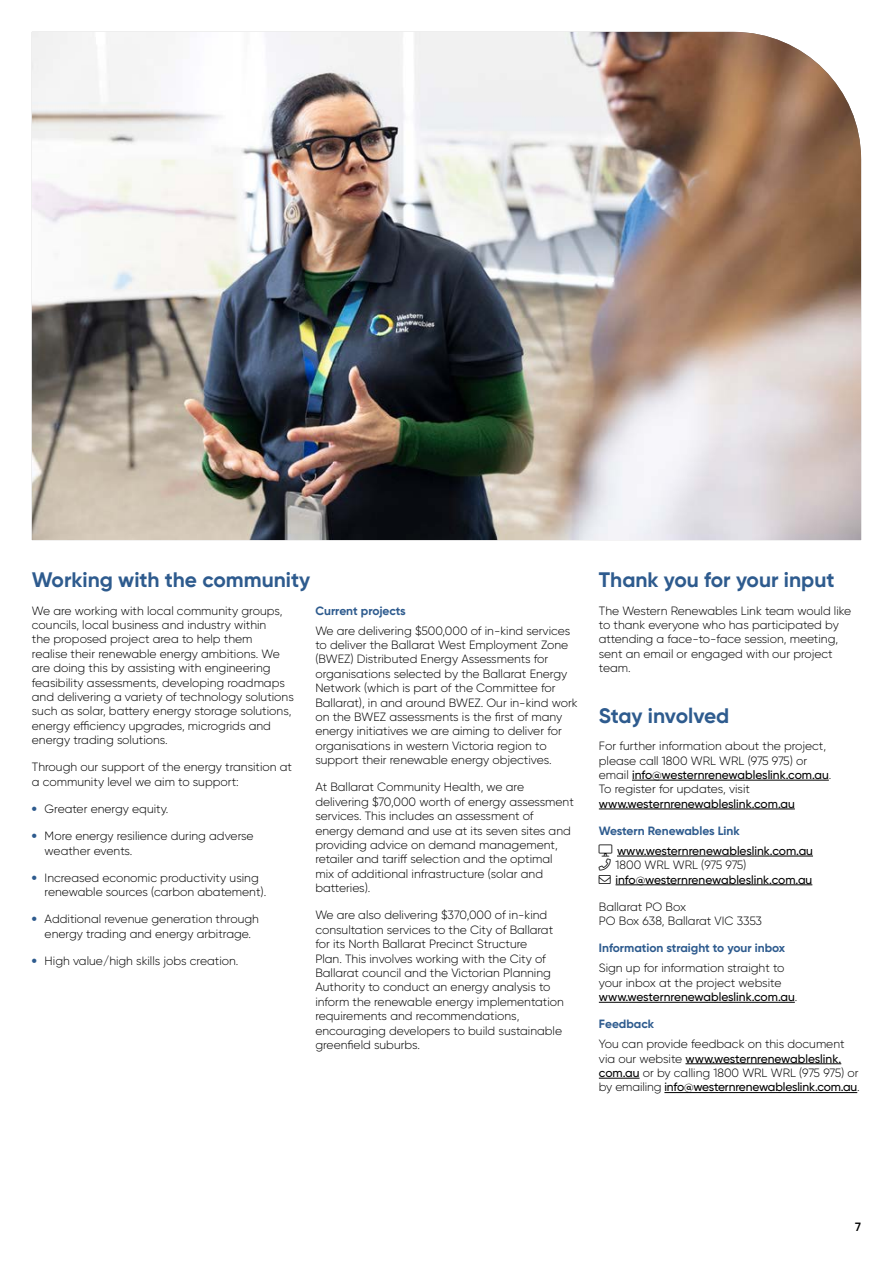
<style>
.page{position:relative;width:893px;height:1263px;background:#fff}
.page>*{position:absolute;margin:0;border:0;box-sizing:border-box;transform-origin:0 0}
.t1{font:700 21px "Gilroy";color:#2e5b8e}
.t2{font:300 12px/14.4px "Gilroy";color:#000}
.t3{font:500 12px "Gilroy";color:#000}
.t4{font:700 12px "Gilroy";color:#2e5b8e}
.t5{font:600 12px "Gilroy";color:#000}
.s1{font-weight:800;color:#2e5b8e}
.s2{font-weight:500}
</style>
<div class="page">
<hr style="left:632px;top:780px;width:197px;height:1px;background:#000">
<hr style="left:599px;top:809px;width:196px;height:1px;background:#000">
<hr style="left:617px;top:856px;width:196px;height:1px;background:#000">
<hr style="left:616px;top:884px;width:196px;height:1px;background:#000">
<hr style="left:599px;top:1002px;width:196px;height:1px;background:#000">
<hr style="left:685px;top:1063px;width:156px;height:1px;background:#000">
<hr style="left:599px;top:1078px;width:40px;height:1px;background:#000">
<hr style="left:664px;top:1092px;width:193px;height:1px;background:#000">
<img style="left:32px;top:32px;width:829px;height:508px">
<h1 class="t1" style="left:32px;top:567px;width:280px">Working with the community</h1>
<p class="t2" style="left:32px;top:603px;width:263px">We are working with local community groups, councils, local business and industry within<br>the proposed project area to help them<br>realise their renewable energy ambitions. We are doing this by assisting with engineering feasibility assessments, developing roadmaps and delivering a variety of technology solutions such as solar, battery energy storage solutions, energy efficiency upgrades, microgrids and energy trading solutions.</p>
<p class="t2" style="left:32px;top:760px;width:262px">Through our support of the energy transition at a community level we aim to support:</p>
<p class="t2" style="left:32px;top:801px;width:138px"><span class="s1">•</span> Greater energy equity.</p>
<p class="t2" style="left:45px;top:829px;width:210px;text-indent:-13px"><span class="s1">•</span> More energy resilience during adverse weather events.</p>
<p class="t2" style="left:45px;top:870px;width:223px;text-indent:-13px"><span class="s1">•</span> Increased economic productivity using renewable sources (carbon abatement).</p>
<p class="t2" style="left:32px;top:912px;width:229px;text-align:center"><span class="s1">•</span> Additional revenue generation through energy trading and energy arbitrage.</p>
<p class="t2" style="left:32px;top:953px;width:208px"><span class="s1">•</span> High value/high skills jobs creation.</p>
<p class="t4" style="left:315px;top:603px;width:92px">Current projects</p>
<p class="t2" style="left:315px;top:623px;width:264px">We are delivering $500,000 of in-kind services to deliver the Ballarat West Employment Zone (BWEZ) Distributed Energy Assessments for organisations selected by the Ballarat Energy Network (which is part of the Committee for Ballarat), in and around BWEZ. Our in-kind work on the BWEZ assessments is the first of many energy initiatives we are aiming to deliver for organisations in western Victoria region to support their renewable energy objectives.</p>
<p class="t2" style="left:315px;top:780px;width:260px">At Ballarat Community Health, we are delivering $70,000 worth of energy assessment services. This includes an assessment of energy demand and use at its seven sites and providing advice on demand management, retailer and tariff selection and the optimal mix of additional infrastructure (solar and batteries).</p>
<p class="t2" style="left:315px;top:908px;width:250px">We are also delivering $370,000 of in-kind consultation services to the City of Ballarat for its North Ballarat Precinct Structure<br>Plan. This involves working with the City of Ballarat council and the Victorian Planning Authority to conduct an energy analysis to inform the renewable energy implementation requirements and recommendations, encouraging developers to build sustainable greenfield suburbs.</p>
<h1 class="t1" style="left:599px;top:567px;width:237px">Thank you for your input</h1>
<p class="t2" style="left:599px;top:603px;width:254px">The Western Renewables Link team would like to thank everyone who has participated by attending a face-to-face session, meeting, sent an email or engaged with our project team.</p>
<h1 class="t1" style="left:599px;top:702px;width:132px">Stay involved</h1>
<p class="t2" style="left:599px;top:739px;width:234px">For further information about the project, please call 1800 WRL WRL (975 975) or email <span class="s2">info@westernrenewableslink.com.au</span>.<br>To register for updates, visit</p>
<p class="t3" style="left:599px;top:796px;width:197px">www.westernrenewableslink.com.au</p>
<p class="t4" style="left:599px;top:823px;width:142px">Western Renewables Link</p>
<p class="t3" style="left:599px;top:843px;width:216px">▲▼□ www.westernrenewableslink.com.au</p>
<p class="t2" style="left:599px;top:858px;width:149px">□■ 1800 WRL WRL (975 975)</p>
<p class="t3" style="left:599px;top:872px;width:215px">■❖●□ info@westernrenewableslink.com.au</p>
<p class="t2" style="left:599px;top:899px;width:165px">Ballarat PO Box<br>PO Box 638, Ballarat VIC 3353</p>
<p class="t4" style="left:599px;top:941px;width:188px">Information straight to your inbox</p>
<p class="t2" style="left:599px;top:961px;width:200px">Sign up for information straight to your inbox at the project website <span class="s2">www.westernrenewableslink.com.au</span>.</p>
<p class="t4" style="left:599px;top:1016px;width:57px">Feedback</p>
<p class="t2" style="left:599px;top:1037px;width:262px">You can provide feedback on this document via our website <span class="s2">www.westernrenewableslink. com.au</span> or by calling 1800 WRL WRL (975 975) or by emailing <span class="s2">info@westernrenewableslink.com.au</span>.</p>
<p class="t5" style="left:855px;top:1219px;width:7px">7</p>
</div>
